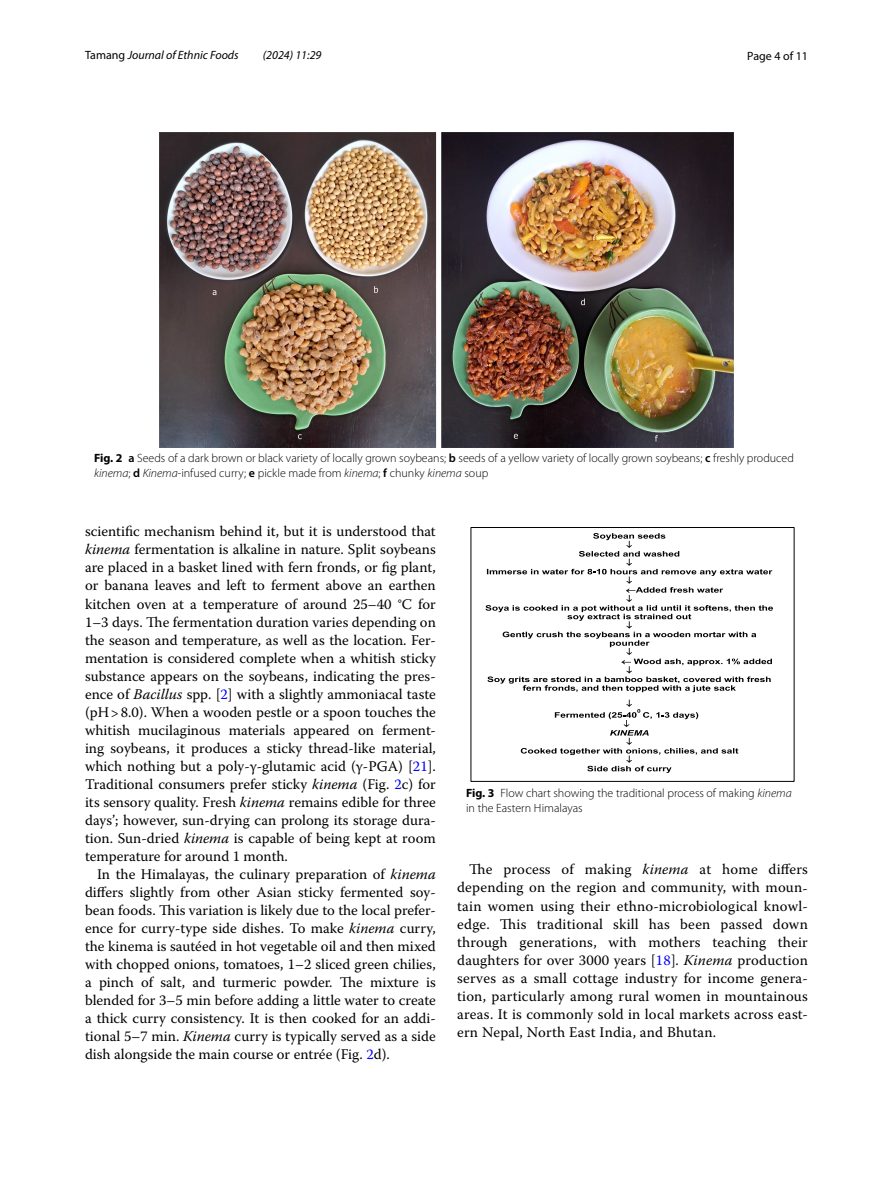
<style>
.page{position:relative;width:893px;height:1187px;background:#fff}
.page>*{position:absolute;margin:0;border:0;box-sizing:border-box;transform-origin:0 0}
.t1{font:14.7px/18px "Warnock Pro";color:#000;text-align:justify}
.t2{font:300 12px/15px "Myriad Pro";color:#000}
.t3{font:italic 12px "Myriad Pro";color:#000}
.t4{font:12px "Myriad Pro";color:#000}
.s1{font-style:normal}
.s2{font-weight:700}
.s3{font-weight:600}
.s4{font-style:italic}
.s5{color:#00f}
</style>
<div class="page">
<img style="left:160px;top:133px;width:573px;height:314px">
<svg style="left:485px;top:533px;width:288px;height:159px"></svg>
<svg style="left:521px;top:699px;width:217px;height:73px"></svg>
<p class="t3" style="left:85px;top:48px;width:155px"><span class="s1">Tamang</span> Journal of Ethnic Foods</p>
<p class="t3" style="left:263px;top:48px;width:60px">(2024) 11:29</p>
<p class="t4" style="left:747px;top:48px;width:62px">Page 4 of 11</p>
<p class="t2" style="left:94px;top:451px;width:701px"><span class="s2">Fig. 2</span> <span class="s3">a</span> Seeds of a dark brown or black variety of locally grown soybeans; <span class="s3">b</span> seeds of a yellow variety of locally grown soybeans; <span class="s3">c</span> freshly produced <span class="s4">kinema</span>; <span class="s3">d</span> <span class="s4">Kinema</span>-infused curry; <span class="s3">e</span> pickle made from <span class="s4">kinema</span>; <span class="s3">f</span> chunky <span class="s4">kinema</span> soup</p>
<p class="t1" style="left:85px;top:522px;width:352px">scientific mechanism behind it, but it is understood that <span class="s4">kinema</span> fermentation is alkaline in nature. Split soybeans are placed in a basket lined with fern fronds, or fig plant, or banana leaves and left to ferment above an earthen kitchen oven at a temperature of around 25–40 °C for 1–3 days. The fermentation duration varies depending on the season and temperature, as well as the location. Fer&shy;mentation is considered complete when a whitish sticky substance appears on the soybeans, indicating the pres&shy;ence of <span class="s4">Bacillus</span> spp. [<span class="s5">2</span>] with a slightly ammoniacal taste (pH&gt;8.0). When a wooden pestle or a spoon touches the whitish mucilaginous materials appeared on ferment&shy;ing soybeans, it produces a sticky thread-like material, which nothing but a poly-γ-glutamic acid (γ-PGA) [<span class="s5">21</span>].<br>Traditional consumers prefer sticky <span class="s4">kinema</span> (Fig. <span class="s5">2</span>c) for its sensory quality. Fresh <span class="s4">kinema</span> remains edible for three days’; however, sun-drying can prolong its storage dura&shy;tion. Sun-dried <span class="s4">kinema</span> is capable of being kept at room temperature for around 1 month.</p>
<p class="t1" style="left:85px;top:864px;width:352px;text-indent:12px">In the Himalayas, the culinary preparation of <span class="s4">kinema </span>differs slightly from other Asian sticky fermented soy&shy;bean foods. This variation is likely due to the local prefer&shy;ence for curry-type side dishes. To make <span class="s4">kinema</span> curry, the kinema is sautéed in hot vegetable oil and then mixed with chopped onions, tomatoes, 1–2 sliced green chilies, a pinch of salt, and turmeric powder. The mixture is blended for 3–5 min before adding a little water to create a thick curry consistency. It is then cooked for an addi&shy;tional 5–7 min. <span class="s4">Kinema</span> curry is typically served as a side dish alongside the main course or entrée (Fig. <span class="s5">2</span>d).</p>
<p class="t1" style="left:457px;top:860px;width:352px;text-indent:12px">The process of making <span class="s4">kinema</span> at home differs depending on the region and community, with moun&shy;tain women using their ethno-microbiological knowl&shy;edge. This traditional skill has been passed down through generations, with mothers teaching their daughters for over 3000 years [<span class="s5">18</span>]<span class="s4">. Kinema</span> production serves as a small cottage industry for income genera&shy;tion, particularly among rural women in mountainous areas. It is commonly sold in local markets across east&shy;ern Nepal, North East India, and Bhutan.</p>
<p class="t2" style="left:466px;top:785px;width:327px"><span class="s2">Fig. 3</span> Flow chart showing the traditional process of making <span class="s4">kinema </span>in the Eastern Himalayas</p>
</div>
